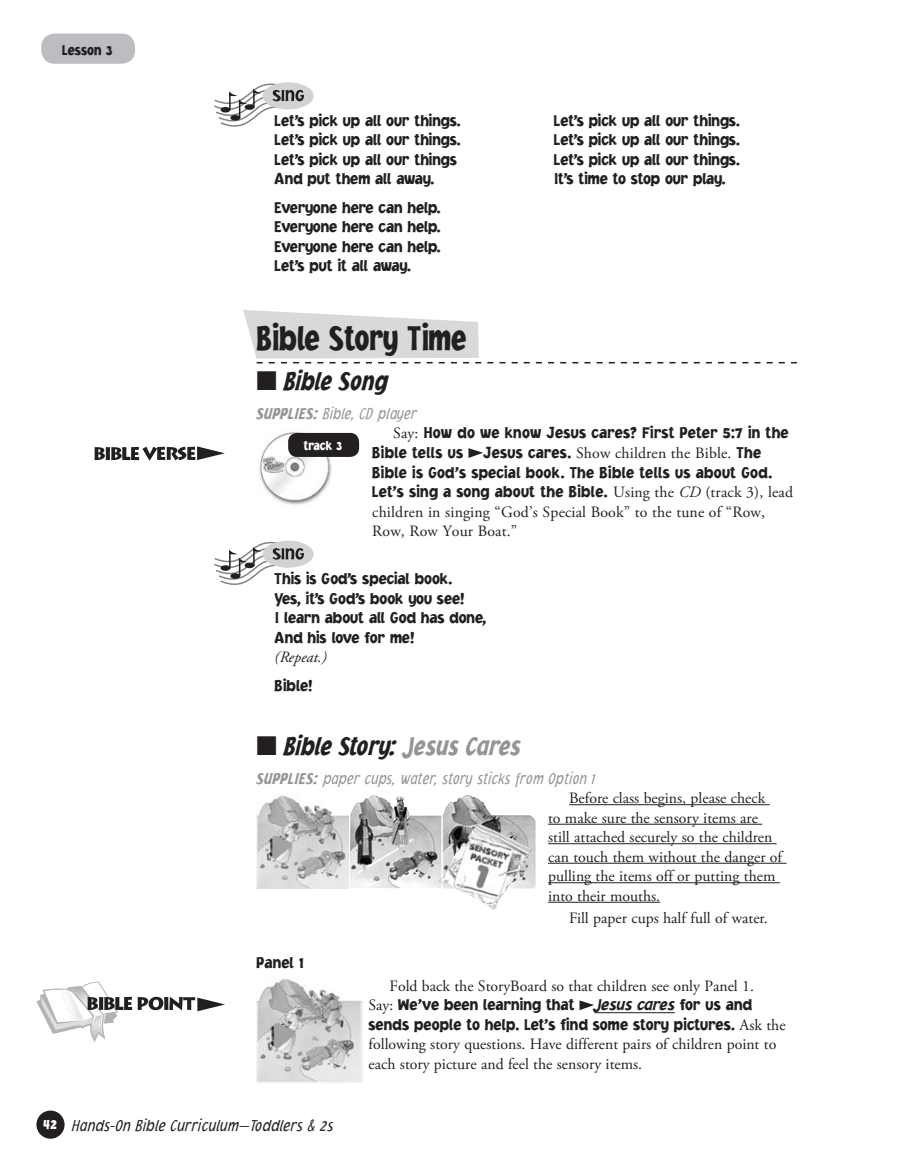
<style>
.page{position:relative;width:905px;height:1175px;background:#fff}
.page>*{position:absolute;margin:0;border:0;box-sizing:border-box;transform-origin:0 0}
.Main_head{font:900 36px "Jacoby Cond ICG";color:#231f20;scale:.9 1}
.Main_Subhead{font:italic 900 27px "Jacoby Cond ICG";letter-spacing:-.02em;color:#231f20;scale:.9 1}
.Lyrics{font:900 16.5px/19.5px "Jacoby ICG";color:#231f20;scale:.9 1}
.Main_Supplies{font:italic 300 16.5px "Jacoby Cond ICG";color:#939598;scale:.95 1}
.Lyrics_last_line{font:900 16.5px "Jacoby ICG";color:#231f20;scale:.9 1}
.Lyrics_1st_line{font:900 16.5px "Jacoby ICG";color:#231f20;scale:.9 1}
.t1{font:italic 300 16.5px "Jacoby Cond ICG";color:#231f20}
.Normal_FL{font:900 16.5px "Jacoby ICG";letter-spacing:.01em;color:#231f20;scale:.9 1}
.t2{font:15.75px/19.5px "Adobe Garamond Pro";color:#231f20}
.Lyrics_last_line-2{font:italic 15.75px "Adobe Garamond Pro";color:#231f20}
.t3{font:900 15px "Jacoby Cond ICG";color:#231f20}
.t4{font:900 13.5px "Jacoby Cond ICG";color:#fff}
.s1{font-weight:900}
.s2{font-family:"Adobe Garamond Pro";font-weight:400;font-size:15.75px}
.s3{font-family:"Adobe Garamond Pro";font-weight:400;font-style:italic;font-size:15.75px}
.s4{color:#939598}
.s5{font-style:italic}
.s6{font-weight:900;font-style:normal;font-size:15px;color:#fff}
</style>
<div class="page">
<div style="left:36px;top:1110px;width:29px;height:28px;background:#231f20;border-radius:50%"></div>
<div style="left:41px;top:34px;width:94px;height:30px;background:#bcbdc0;border-radius:14px"></div>
<svg style="left:243px;top:310px;width:553px;height:53px"></svg>
<hr style="left:569px;top:804px;width:200px;height:1px;background:#231f20">
<hr style="left:548px;top:823px;width:214px;height:1px;background:#231f20">
<hr style="left:548px;top:843px;width:228px;height:1px;background:#231f20">
<hr style="left:548px;top:862px;width:238px;height:1px;background:#231f20">
<hr style="left:548px;top:882px;width:231px;height:1px;background:#231f20">
<hr style="left:548px;top:901px;width:112px;height:1px;background:#231f20">
<hr style="left:594px;top:1012px;width:80px;height:1px;background:#231f20">
<svg style="left:468px;top:448px;width:15px;height:10px"></svg>
<svg style="left:579px;top:1000px;width:15px;height:10px"></svg>
<svg style="left:95px;top:446px;width:130px;height:14px"></svg>
<div style="left:262px;top:540px;width:52px;height:27px;background:#d1d2d4;border-radius:50%"></div>
<svg style="left:214px;top:540px;width:90px;height:45px"></svg>
<svg style="left:36px;top:981px;width:96px;height:61px"></svg>
<svg style="left:138px;top:996px;width:87px;height:15px"></svg>
<div style="left:262px;top:82px;width:52px;height:27px;background:#d1d2d4;border-radius:50%"></div>
<svg style="left:214px;top:82px;width:90px;height:45px"></svg>
<img style="left:259px;top:432px;width:82px;height:73px">
<div style="left:288px;top:433px;width:71px;height:24px;background:#231f20;border-radius:9px"></div>
<img style="left:257px;top:795px;width:91px;height:93px">
<img style="left:350px;top:795px;width:185px;height:93px">
<img style="left:463px;top:823px;width:15px;height:22px">
<img style="left:257px;top:979px;width:105px;height:103px">
<p class="t3" style="left:62px;top:40px;width:52px">Lesson 3</p>
<p class="Lyrics_1st_line" style="left:274px;top:110px;width:208px">Let’s pick up all our things.</p>
<p class="Lyrics" style="left:274px;top:130px;width:208px">Let’s pick up all our things.</p>
<p class="Lyrics" style="left:274px;top:149px;width:204px">Let’s pick up all our things</p>
<p class="Lyrics_last_line" style="left:274px;top:169px;width:179px">And put them all away.</p>
<p class="Lyrics" style="left:274px;top:197px;width:186px">Everyone here can help.</p>
<p class="Lyrics" style="left:274px;top:217px;width:186px">Everyone here can help.</p>
<p class="Lyrics" style="left:274px;top:236px;width:186px">Everyone here can help.</p>
<p class="Lyrics_last_line" style="left:274px;top:256px;width:153px">Let’s put it all away.</p>
<p class="Lyrics" style="left:554px;top:110px;width:208px">Let’s pick up all our things.</p>
<p class="Lyrics" style="left:554px;top:130px;width:208px">Let’s pick up all our things.</p>
<p class="Lyrics" style="left:554px;top:149px;width:208px">Let’s pick up all our things.</p>
<p class="Lyrics_last_line" style="left:554px;top:169px;width:193px">It’s time to stop our play.</p>
<p class="Main_head" style="left:256px;top:316px;width:235px">Bible Story Time</p>
<p class="Main_Subhead" style="left:256px;top:365px;width:147px">■ Bible Song</p>
<p class="Main_Supplies" style="left:257px;top:404px;width:170px"><span class="s1">SUPPLIES:</span> Bible, CD player</p>
<p class="Lyrics" style="left:372px;top:423px;width:469px;text-indent:21px"><span class="s2">Say:</span> How do we know Jesus cares? First Peter 5:7 in the Bible tells us Jesus cares. <span class="s2">Show children the Bible.</span> The Bible is God’s special book. The Bible tells us about God.<br>Let’s sing a song about the Bible. <span class="s2">Using the</span> <span class="s3">CD</span> <span class="s2">(track 3), lead</span></p>
<p class="t2" style="left:372px;top:502px;width:394px">children in singing “God’s Special Book” to the tune of “Row,<br>Row, Row Your Boat.”</p>
<p class="Lyrics_1st_line" style="left:274px;top:568px;width:199px">This is God’s special book.</p>
<p class="Lyrics" style="left:274px;top:588px;width:212px">Yes, it’s God’s book you see!</p>
<p class="Lyrics" style="left:274px;top:607px;width:237px">I learn about all God has done,</p>
<p class="Lyrics" style="left:274px;top:627px;width:157px">And his love for me!</p>
<p class="Lyrics_last_line-2" style="left:274px;top:647px;width:54px">(Repeat.)</p>
<p class="Lyrics" style="left:274px;top:675px;width:44px">Bible!</p>
<p class="t4" style="left:304px;top:437px;width:40px">track 3</p>
<p class="Main_Subhead" style="left:256px;top:729px;width:295px">■ Bible Story: <span class="s4">Jesus Cares</span></p>
<p class="Main_Supplies" style="left:257px;top:768px;width:358px"><span class="s1">SUPPLIES:</span> paper cups, water, story sticks from Option 1</p>
<p class="t2" style="left:548px;top:789px;width:235px;text-indent:21px">Before class begins, please check<br>to make sure the sensory items are still attached securely so the children can touch them without the danger of pulling the items off or putting them into their mouths.</p>
<p class="t2" style="left:569px;top:909px;width:200px">Fill paper cups half full of water.</p>
<p class="Normal_FL" style="left:256px;top:952px;width:54px">Panel 1</p>
<p class="t2" style="left:389px;top:976px;width:366px">Fold back the StoryBoard so that children see only Panel 1.</p>
<p class="Lyrics" style="left:368px;top:994px;width:465px"><span class="s2">Say:</span> We’ve been learning that <span class="s5">Jesus cares</span> for us and sends people to help. Let’s find some story pictures. <span class="s2">Ask the</span></p>
<p class="t2" style="left:368px;top:1035px;width:409px">following story questions. Have different pairs of children point to each story picture and feel the sensory items.</p>
<p class="t1" style="left:43px;top:1116px;width:292px"><span class="s6">42</span> Hands-On Bible Curriculum—Toddlers &amp; 2s</p>
</div>
